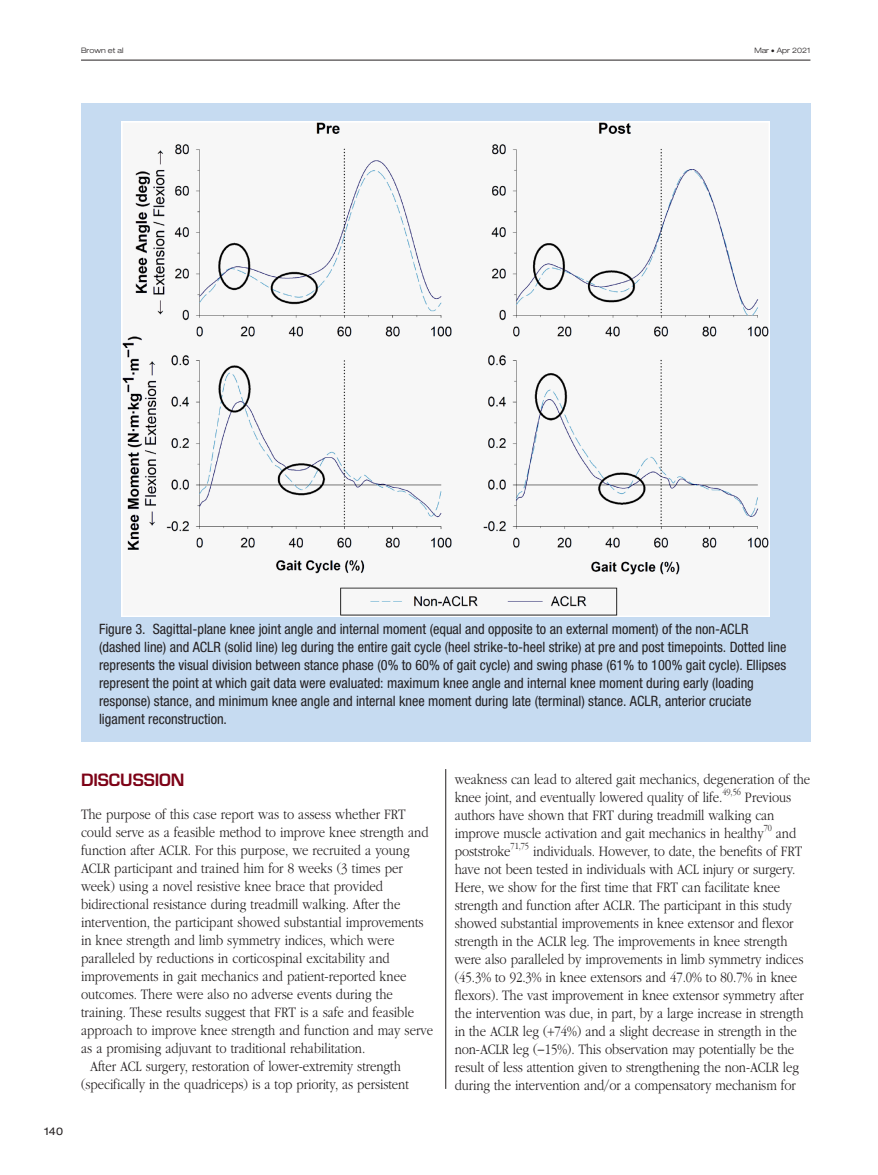
<style>
.page{position:relative;width:878px;height:1175px;background:#fff}
.page>*{position:absolute;margin:0;border:0;box-sizing:border-box;transform-origin:0 0}
.t1{font:600 16.5px "Eurostile LT Std";letter-spacing:-.005em;color:#7d0216}
.t2{font:300 15px/18px "ITC Garamond Std";letter-spacing:-.005em;color:#231f20;scale:.85 1}
.t3{font:condensed 14.25px/18px "Helvetica Neue LT Std";color:#231f20}
.t4{font:expanded 10.5px "Helvetica Neue LT Std";color:#231f20}
.t5{font:300 9.75px "ITC Garamond Std";letter-spacing:-.005em;color:#231f20;scale:.85 1}
.t6{font:300 expanded 7.5px "Helvetica Neue LT Std";color:#231f20}
</style>
<div class="page">
<hr style="left:81px;top:60px;width:729px;height:1px;background:#231f20">
<hr style="left:445px;top:769px;width:1px;height:319px;background:#231f20">
<div style="left:81px;top:104px;width:729px;height:638px;background:#c6dbf1"></div>
<img style="left:122px;top:122px;width:648px;height:494px">
<p class="t6" style="left:81px;top:46px;width:44px">Brown et al</p>
<p class="t6" style="left:754px;top:46px;width:58px">Mar • Apr 2021</p>
<p class="t3" style="left:99px;top:620px;width:689px">Figure 3. Sagittal-plane knee joint angle and internal moment (equal and opposite to an external moment) of the non-ACLR (dashed line) and ACLR (solid line) leg during the entire gait cycle (heel strike-to-heel strike) at pre and post timepoints. Dotted line represents the visual division between stance phase (0% to 60% of gait cycle) and swing phase (61% to 100% gait cycle). Ellipses represent the point at which gait data were evaluated: maximum knee angle and internal knee moment during early (loading response) stance, and minimum knee angle and internal knee moment during late (terminal) stance. ACLR, anterior cruciate ligament reconstruction.</p>
<p class="t4" style="left:44px;top:1125px;width:20px">140</p>
<p class="t1" style="left:81px;top:769px;width:105px">DISCUSSION</p>
<p class="t2" style="left:81px;top:805px;width:383px">The purpose of this case report was to assess whether FRT</p>
<p class="t2" style="left:81px;top:823px;width:410px">could serve as a feasible method to improve knee strength and</p>
<p class="t2" style="left:81px;top:841px;width:388px">function after ACLR. For this purpose, we recruited a young</p>
<p class="t2" style="left:81px;top:859px;width:380px">ACLR participant and trained him for 8 weeks (3 times per</p>
<p class="t2" style="left:81px;top:877px;width:357px">week) using a novel resistive knee brace that provided</p>
<p class="t2" style="left:81px;top:895px;width:377px">bidirectional resistance during treadmill walking. After the</p>
<p class="t2" style="left:81px;top:913px;width:404px">intervention, the participant showed substantial improvements</p>
<p class="t2" style="left:81px;top:931px;width:370px">in knee strength and limb symmetry indices, which were</p>
<p class="t2" style="left:81px;top:949px;width:364px">paralleled by reductions in corticospinal excitability and</p>
<p class="t2" style="left:81px;top:967px;width:384px">improvements in gait mechanics and patient-reported knee</p>
<p class="t2" style="left:81px;top:985px;width:368px">outcomes. There were also no adverse events during the</p>
<p class="t2" style="left:81px;top:1003px;width:393px">training. These results suggest that FRT is a safe and feasible</p>
<p class="t2" style="left:81px;top:1021px;width:415px">approach to improve knee strength and function and may serve</p>
<p class="t2" style="left:81px;top:1039px;width:336px">as a promising adjuvant to traditional rehabilitation.</p>
<p class="t2" style="left:90px;top:1057px;width:367px">After ACL surgery, restoration of lower-extremity strength</p>
<p class="t2" style="left:81px;top:1075px;width:387px">(specifically in the quadriceps) is a top priority, as persistent</p>
<p class="t2" style="left:454px;top:770px;width:420px">weakness can lead to altered gait mechanics, degeneration of the knee joint, and eventually lowered quality of life.</p>
<p class="t5" style="left:722px;top:787px;width:23px">49,56</p>
<p class="t2" style="left:454px;top:788px;width:397px;text-indent:290px">Previous authors have shown that FRT during treadmill walking can improve muscle activation and gait mechanics in healthy</p>
<p class="t5" style="left:763px;top:823px;width:11px">70</p>
<p class="t2" style="left:775px;top:824px;width:25px">and</p>
<p class="t2" style="left:455px;top:842px;width:67px">poststroke</p>
<p class="t5" style="left:510px;top:841px;width:23px">71,75</p>
<p class="t2" style="left:454px;top:842px;width:412px;text-indent:78px">individuals. However, to date, the benefits of FRT have not been tested in individuals with ACL injury or surgery.<br>Here, we show for the first time that FRT can facilitate knee strength and function after ACLR. The participant in this study showed substantial improvements in knee extensor and flexor strength in the ACLR leg. The improvements in knee strength were also paralleled by improvements in limb symmetry indices (45.3% to 92.3% in knee extensors and 47.0% to 80.7% in knee flexors). The vast improvement in knee extensor symmetry after the intervention was due, in part, by a large increase in strength in the ACLR leg ( 74%) and a slight decrease in strength in the non-ACLR leg (−15%). This observation may potentially be the result of less attention given to strengthening the non-ACLR leg during the intervention and/or a compensatory mechanism for</p>
</div>
